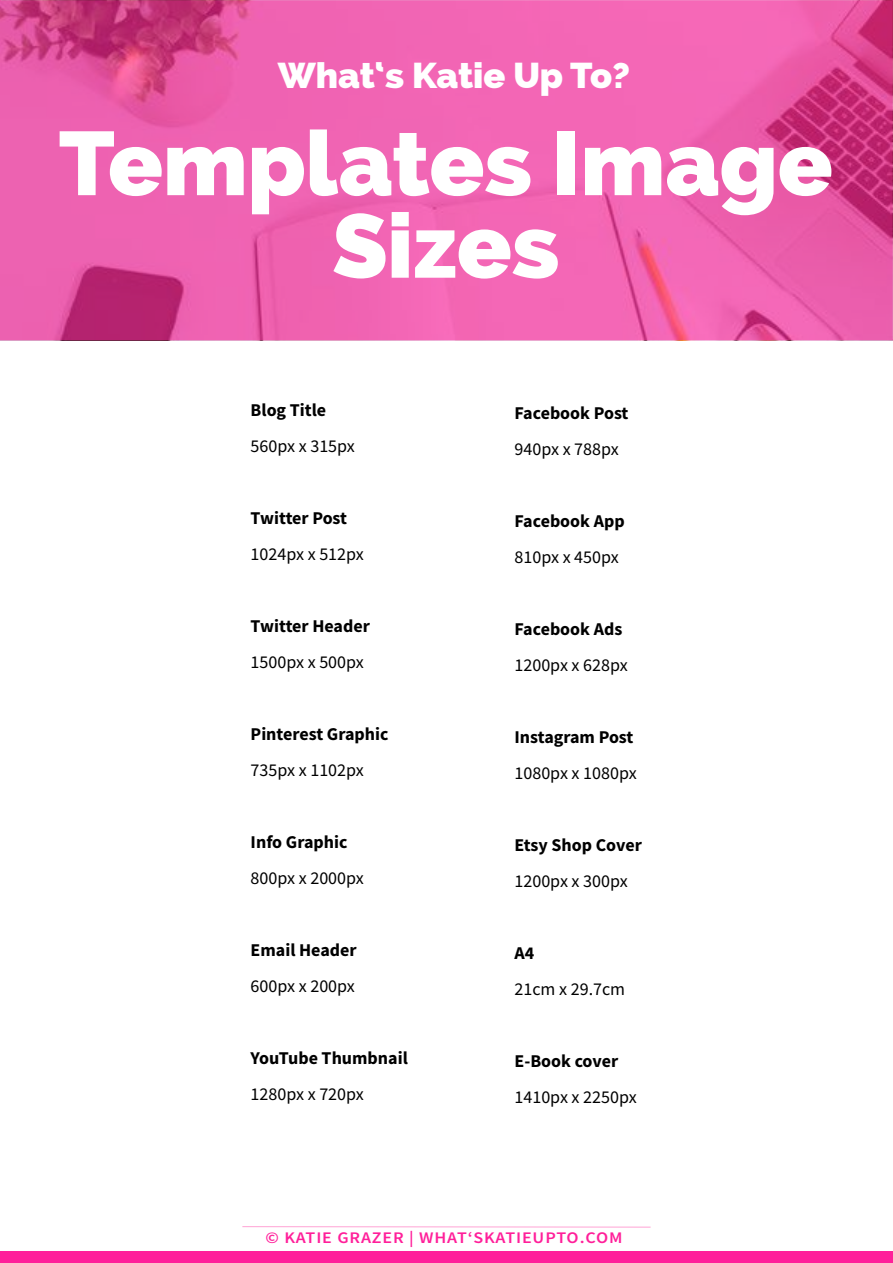
<style>
.page{position:relative;width:893px;height:1263px;background:#fff}
.page>*{position:absolute;margin:0;border:0;box-sizing:border-box;transform-origin:0 0}
.t1{font:800 90px/82.5px "Raleway";color:#fff;text-align:center}
.t2{font:800 36px "Raleway";letter-spacing:-.01em;color:#fff}
.t3{font:18px "Source Sans Pro";color:#000}
.t4{font:700 18px "Source Sans Pro";color:#000}
.t5{font:700 18px "Source Sans Pro";letter-spacing:-.02em;color:#000}
.t6{font:600 16.2px "Source Sans Pro";letter-spacing:.05em;color:#ff1f9a;scale:1.11 1}
</style>
<div class="page">
<svg style="left:0;top:0;width:893px;height:340px;background:#ea5caa"></svg>
<div style="left:0;top:1251px;width:893px;height:12px;background:#ff1f9a"></div>
<svg style="left:242px;top:1226px;width:409px;height:2px"></svg>
<h2 class="t2" style="left:278px;top:62px;width:354px">What‘s Katie Up To?</h2>
<h1 class="t1" style="left:59px;top:131px;width:775px">Templates Image<br>Sizes</h1>
<p class="t4" style="left:251px;top:403px;width:77px">Blog Title</p>
<p class="t3" style="left:251px;top:440px;width:106px">560px x 315px</p>
<p class="t5" style="left:251px;top:511px;width:98px">Twitter Post</p>
<p class="t3" style="left:251px;top:548px;width:115px">1024px x 512px</p>
<p class="t4" style="left:251px;top:619px;width:121px">Twitter Header</p>
<p class="t3" style="left:251px;top:656px;width:115px">1500px x 500px</p>
<p class="t4" style="left:251px;top:727px;width:139px">Pinterest Graphic</p>
<p class="t3" style="left:251px;top:764px;width:115px">735px x 1102px</p>
<p class="t4" style="left:251px;top:835px;width:98px">Info Graphic</p>
<p class="t3" style="left:251px;top:872px;width:115px">800px x 2000px</p>
<p class="t4" style="left:251px;top:943px;width:108px">Email Header</p>
<p class="t3" style="left:251px;top:980px;width:106px">600px x 200px</p>
<p class="t4" style="left:251px;top:1051px;width:159px">YouTube Thumbnail</p>
<p class="t3" style="left:251px;top:1088px;width:115px">1280px x 720px</p>
<p class="t4" style="left:514px;top:406px;width:115px">Facebook Post</p>
<p class="t3" style="left:514px;top:443px;width:106px">940px x 788px</p>
<p class="t4" style="left:514px;top:514px;width:112px">Facebook App</p>
<p class="t3" style="left:514px;top:551px;width:106px">810px x 450px</p>
<p class="t4" style="left:514px;top:622px;width:109px">Facebook Ads</p>
<p class="t3" style="left:514px;top:659px;width:115px">1200px x 628px</p>
<p class="t4" style="left:514px;top:730px;width:120px">Instagram Post</p>
<p class="t3" style="left:514px;top:767px;width:124px">1080px x 1080px</p>
<p class="t4" style="left:514px;top:838px;width:129px">Etsy Shop Cover</p>
<p class="t3" style="left:514px;top:875px;width:115px">1200px x 300px</p>
<p class="t4" style="left:514px;top:946px;width:21px">A4</p>
<p class="t3" style="left:514px;top:983px;width:112px">21cm x 29.7cm</p>
<p class="t4" style="left:514px;top:1054px;width:105px">E-Book cover</p>
<p class="t3" style="left:514px;top:1091px;width:124px">1410px x 2250px</p>
<p class="t6" style="left:265px;top:1231px;width:323px">© KATIE GRAZER | WHAT‘SKATIEUPTO.COM</p>
</div>
